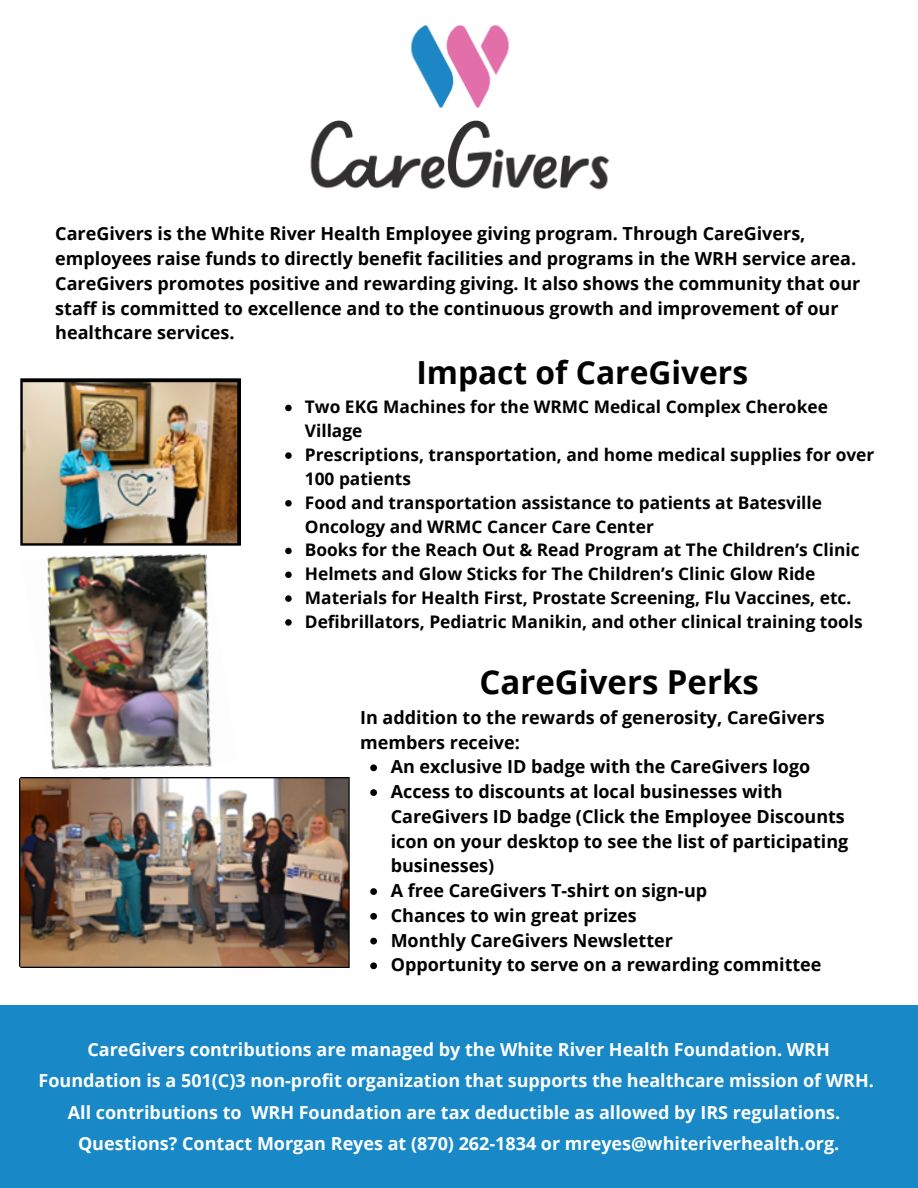
<style>
.page{position:relative;width:918px;height:1188px;background:#fff}
.page>*{position:absolute;margin:0;border:0;box-sizing:border-box;transform-origin:0 0}
.t1{font:700 33px "Open Sans";color:#000}
.t2{font:700 31.8px "Open Sans";color:#000}
.t3{font:700 18px/24.8px "Open Sans";color:#000}
.t4{font:700 18px/31.5px "Open Sans";color:#fff;text-align:center}
.t5{font:700 17.4px/23.9px "Open Sans";color:#000}
</style>
<div class="page">
<div style="left:0;top:1006px;width:918px;height:182px;background:#1888c7"></div>
<img style="left:47px;top:553px;width:165px;height:217px">
<img style="left:20px;top:378px;width:221px;height:168px">
<img style="left:19px;top:777px;width:331px;height:191px">
<img style="left:310px;top:26px;width:300px;height:164px">
<svg style="left:285px;top:405px;width:7px;height:6px"></svg>
<svg style="left:285px;top:452px;width:7px;height:7px"></svg>
<svg style="left:285px;top:500px;width:7px;height:7px"></svg>
<svg style="left:285px;top:548px;width:7px;height:6px"></svg>
<svg style="left:285px;top:572px;width:7px;height:6px"></svg>
<svg style="left:285px;top:595px;width:7px;height:7px"></svg>
<svg style="left:285px;top:619px;width:7px;height:7px"></svg>
<svg style="left:370px;top:764px;width:7px;height:7px"></svg>
<svg style="left:370px;top:789px;width:7px;height:7px"></svg>
<svg style="left:370px;top:888px;width:7px;height:7px"></svg>
<svg style="left:370px;top:913px;width:7px;height:7px"></svg>
<svg style="left:370px;top:938px;width:7px;height:6px"></svg>
<svg style="left:370px;top:962px;width:7px;height:7px"></svg>
<p class="t3" style="left:55px;top:221px;width:807px">CareGivers is the White River Health Employee giving program. Through CareGivers, employees raise funds to directly benefit facilities and programs in the WRH service area.<br>CareGivers promotes positive and rewarding giving. It also shows the community that our staff is committed to excellence and to the continuous growth and improvement of our healthcare services.</p>
<h2 class="t2" style="left:416px;top:350px;width:333px">Impact of CareGivers</h2>
<p class="t5" style="left:305px;top:395px;width:571px">Two EKG Machines for the WRMC Medical Complex Cherokee Village<br>Prescriptions, transportation, and home medical supplies for over 100 patients<br>Food and transportation assistance to patients at Batesville Oncology and WRMC Cancer Care Center<br>Books for the Reach Out &amp; Read Program at The Children’s Clinic Helmets and Glow Sticks for The Children’s Clinic Glow Ride Materials for Health First, Prostate Screening, Flu Vaccines, etc.<br>Defibrillators, Pediatric Manikin, and other clinical training tools</p>
<h1 class="t1" style="left:479px;top:658px;width:281px">CareGivers Perks</h1>
<p class="t3" style="left:360px;top:705px;width:466px">In addition to the rewards of generosity, CareGivers members receive:</p>
<p class="t3" style="left:391px;top:754px;width:459px">An exclusive ID badge with the CareGivers logo Access to discounts at local businesses with CareGivers ID badge (Click the Employee Discounts icon on your desktop to see the list of participating businesses)<br>A free CareGivers T-shirt on sign-up<br>Chances to win great prizes<br>Monthly CareGivers Newsletter<br>Opportunity to serve on a rewarding committee</p>
<p class="t4" style="left:39px;top:1033px;width:837px">CareGivers contributions are managed by the White River Health Foundation. WRH Foundation is a 501(C)3 non-profit organization that supports the healthcare mission of WRH.<br>All contributions to WRH Foundation are tax deductible as allowed by IRS regulations.<br>Questions? Contact Morgan Reyes at (870) 262-1834 or mreyes@whiteriverhealth.org.</p>
</div>
